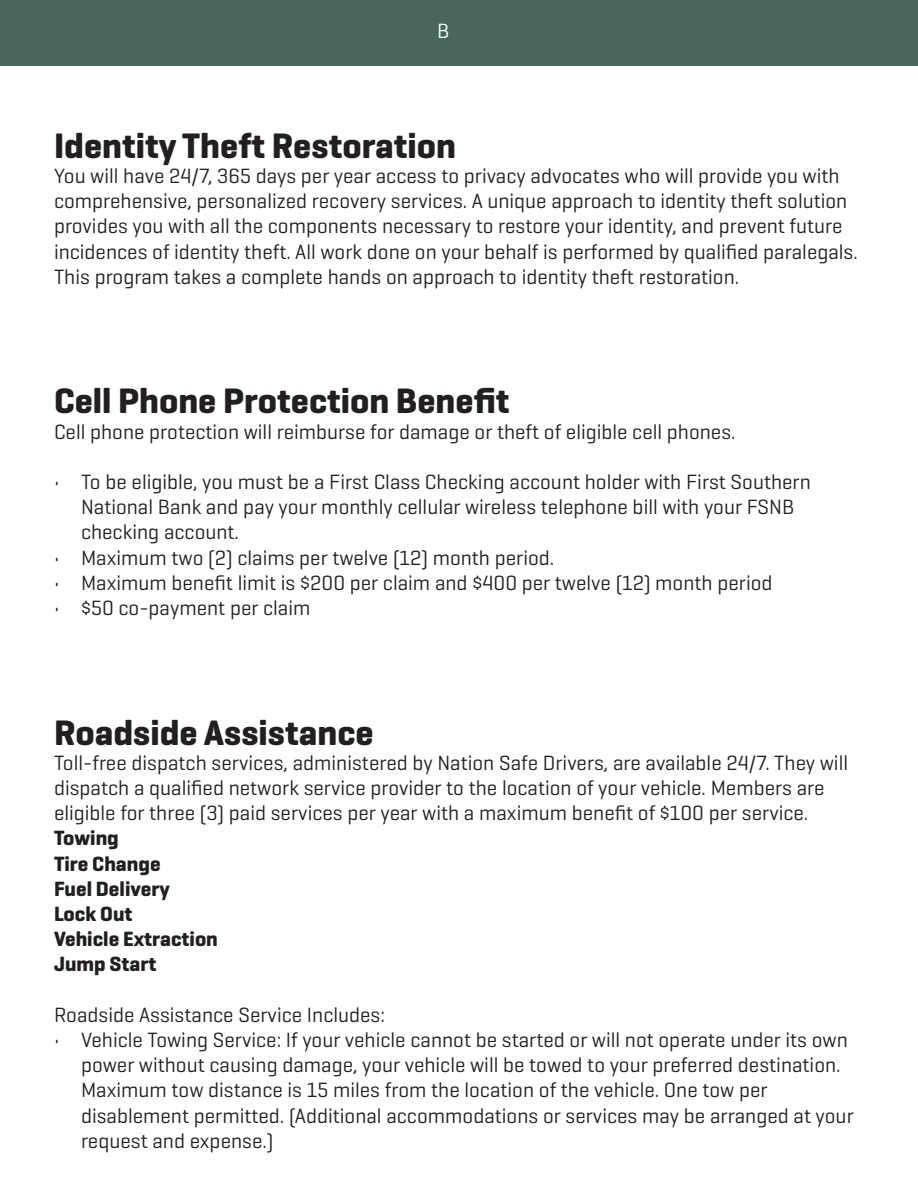
<style>
.page{position:relative;width:918px;height:1188px;background:#fff}
.page>*{position:absolute;margin:0;border:0;box-sizing:border-box;transform-origin:0 0}
.t1{font:700 36px "Geogrotesque";color:#231f20}
.t2{font:21px/25.2px "Geogrotesque";color:#231f20}
.t3{font:700 21px "Geogrotesque";color:#231f20}
.t4{font:21px "Geogrotesque";color:#fff}
</style>
<div class="page">
<div style="left:0;top:0;width:918px;height:65px;background:#48665c"></div>
<p class="t4" style="left:437px;top:18px;width:14px">B</p>
<p class="t1" style="left:54px;top:123px;width:404px">Identity Theft Restoration</p>
<p class="t2" style="left:54px;top:163px;width:805px">You will have 24/7, 365 days per year access to privacy advocates who will provide you with comprehensive, personalized recovery services. A unique approach to identity theft solution provides you with all the components necessary to restore your identity, and prevent future incidences of identity theft. All work done on your behalf is performed by qualified paralegals.<br>This program takes a complete hands on approach to identity theft restoration.</p>
<p class="t1" style="left:54px;top:379px;width:457px">Cell Phone Protection Benefit</p>
<p class="t2" style="left:54px;top:418px;width:683px">Cell phone protection will reimburse for damage or theft of eligible cell phones.</p>
<p class="t2" style="left:81px;top:469px;width:731px;text-indent:-27px">• To be eligible, you must be a First Class Checking account holder with First Southern<br>National Bank and pay your monthly cellular wireless telephone bill with your FSNB checking account.</p>
<p class="t2" style="left:54px;top:544px;width:502px">• Maximum two (2) claims per twelve (12) month period.</p>
<p class="t2" style="left:54px;top:569px;width:720px">• Maximum benefit limit is $200 per claim and $400 per twelve (12) month period</p>
<p class="t2" style="left:54px;top:595px;width:258px">• $50 co-payment per claim</p>
<p class="t1" style="left:54px;top:710px;width:321px">Roadside Assistance</p>
<p class="t2" style="left:54px;top:749px;width:796px">Toll-free dispatch services, administered by Nation Safe Drivers, are available 24/7. They will dispatch a qualified network service provider to the location of your vehicle. Members are eligible for three (3) paid services per year with a maximum benefit of $100 per service.</p>
<p class="t3" style="left:54px;top:825px;width:66px">Towing</p>
<p class="t3" style="left:54px;top:850px;width:108px">Tire Change</p>
<p class="t3" style="left:54px;top:876px;width:117px">Fuel Delivery</p>
<p class="t3" style="left:54px;top:901px;width:80px">Lock Out</p>
<p class="t3" style="left:54px;top:926px;width:165px">Vehicle Extraction</p>
<p class="t3" style="left:54px;top:951px;width:104px">Jump Start</p>
<p class="t2" style="left:54px;top:1001px;width:333px">Roadside Assistance Service Includes:</p>
<p class="t2" style="left:81px;top:1027px;width:774px;text-indent:-27px">• Vehicle Towing Service: If your vehicle cannot be started or will not operate under its own power without causing damage, your vehicle will be towed to your preferred destination.<br>Maximum tow distance is 15 miles from the location of the vehicle. One tow per disablement permitted. (Additional accommodations or services may be arranged at your request and expense.)</p>
</div>
